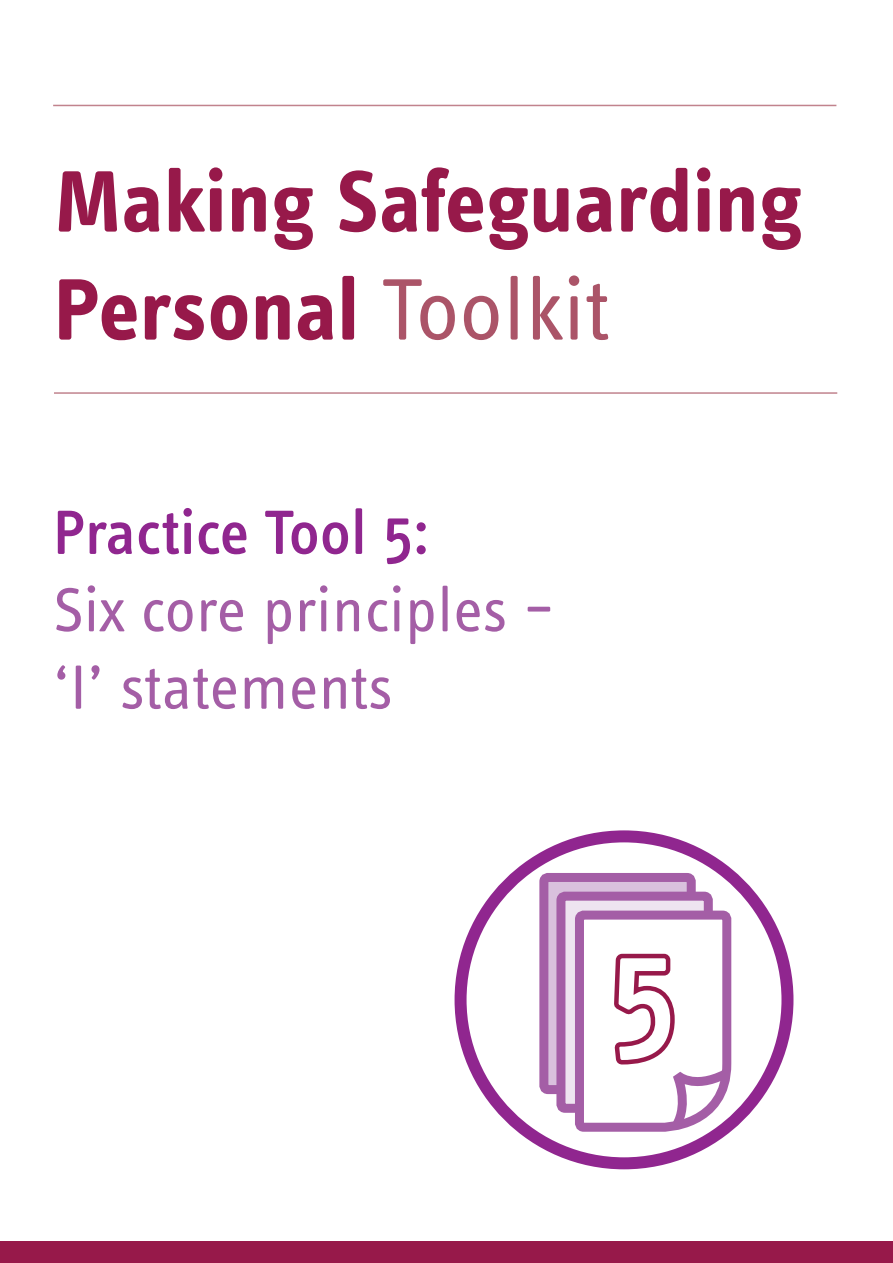
<style>
.page{position:relative;width:893px;height:1263px;background:#fff}
.page>*{position:absolute;margin:0;border:0;box-sizing:border-box;transform-origin:0 0}
.t1{font:700 90px/108px "Info Text Pro";color:#97194a}
.t2{font:64.5px "Info Text Pro";color:#a45ea6}
.t3{font:500 64.5px "Info Text Pro";color:#90268f}
.s1{font-weight:400;color:#ab5468}
</style>
<div class="page">
<hr style="left:54px;top:392px;width:783px;height:2px;background:#c1838d">
<hr style="left:53px;top:105px;width:783px;height:1px;background:#c1838d">
<div style="left:544px;top:877px;width:147px;height:212px;background:#d9c1dd;border-radius:4px"></div>
<div style="left:539px;top:873px;width:157px;height:221px;border:9px solid #a45ea6;border-radius:4px"></div>
<svg style="left:552px;top:887px;width:185px;height:251px"></svg>
<div style="left:455px;top:830px;width:338px;height:339px;border:12px solid #90268f;border-radius:50%"></div>
<div style="left:0;top:1242px;width:893px;height:21px;background:#97194a"></div>
<p class="t1" style="left:54px;top:146px;width:750px">Making Safeguarding<br>Personal <span class="s1">Toolkit</span></p>
<p class="t3" style="left:53px;top:494px;width:378px">Practice Tool 5:</p>
<p class="t2" style="left:53px;top:571px;width:503px">Six core principles –</p>
<p class="t2" style="left:53px;top:649px;width:341px">‘I’ statements</p>
</div>
